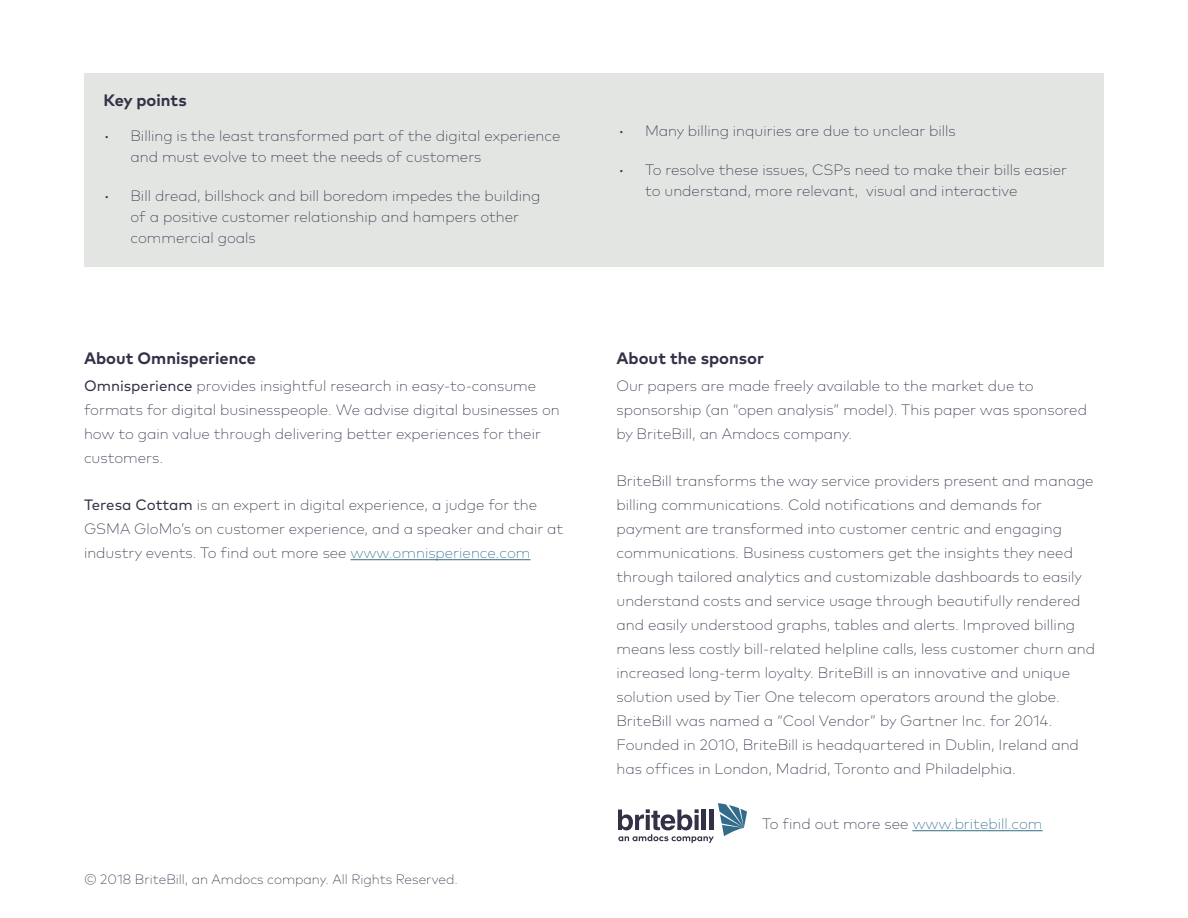
<style>
.page{position:relative;width:1188px;height:918px;background:#fff}
.page>*{position:absolute;margin:0;border:0;box-sizing:border-box;transform-origin:0 0}
.Sub_header{font:700 16.5px "Mark Pro";color:#333147}
.Body_text{font:200 15px/24px "Mark Pro";color:#333147}
.Body_text-2{font:200 15px "Mark Pro";color:#336c8a}
.t1{font:200 13.5px "Mark Pro";color:#333147}
.s1{font-weight:400}
.s2{color:#336c8a}
.s3{color:#333147}
</style>
<div class="page">
<hr style="left:351px;top:559px;width:180px;height:1px;background:#336c8a">
<hr style="left:912px;top:830px;width:131px;height:1px;background:#336c8a">
<div style="left:84px;top:74px;width:1020px;height:193px;background:#e3e5e3"></div>
<svg style="left:618px;top:803px;width:129px;height:40px"></svg>
<svg style="left:695px;top:815px;width:4px;height:15px"></svg>
<hr style="left:702px;top:810px;width:4px;height:20px;background:#333147">
<hr style="left:709px;top:810px;width:4px;height:20px;background:#333147">
<p class="Sub_header" style="left:104px;top:88px;width:85px">Key points</p>
<p class="Body_text" style="left:130px;top:124px;width:431px;line-height:21px;text-indent:-27px">• Billing is the least transformed part of the digital experience and must evolve to meet the needs of customers</p>
<p class="Body_text" style="left:130px;top:184px;width:411px;line-height:21px;text-indent:-27px">• Bill dread, billshock and bill boredom impedes the building of a positive customer relationship and hampers other commercial goals</p>
<p class="Sub_header" style="left:84px;top:346px;width:174px">About Omnisperience</p>
<p class="Body_text" style="left:84px;top:373px;width:477px"><span class="s1">Omnisperience</span> provides insightful research in easy-to-consume formats for digital businesspeople. We advise digital businesses on how to gain value through delivering better experiences for their customers.</p>
<p class="Body_text" style="left:84px;top:491px;width:481px"><span class="s1">Teresa Cottam</span> is an expert in digital experience, a judge for the<br>GSMA GloMo’s on customer experience, and a speaker and chair at industry events. To find out more see <span class="s2">www.omnisperience.com</span></p>
<p class="t1" style="left:84px;top:869px;width:376px">© 2018 BriteBill, an Amdocs company. All Rights Reserved.</p>
<p class="Body_text" style="left:618px;top:118px;width:339px">• Many billing inquiries are due to unclear bills</p>
<p class="Body_text" style="left:645px;top:158px;width:424px;line-height:21px;text-indent:-27px">• To resolve these issues, CSPs need to make their bills easier to understand, more relevant, visual and interactive</p>
<p class="Sub_header" style="left:616px;top:346px;width:149px">About the sponsor</p>
<p class="Body_text" style="left:616px;top:373px;width:472px">Our papers are made freely available to the market due to sponsorship (an “open analysis” model). This paper was sponsored by BriteBill, an Amdocs company.</p>
<p class="Body_text" style="left:616px;top:467px;width:480px">BriteBill transforms the way service providers present and manage billing communications. Cold notifications and demands for payment are transformed into customer centric and engaging communications. Business customers get the insights they need through tailored analytics and customizable dashboards to easily understand costs and service usage through beautifully rendered and easily understood graphs, tables and alerts. Improved billing means less costly bill-related helpline calls, less customer churn and increased long-term loyalty. BriteBill is an innovative and unique solution used by Tier One telecom operators around the globe.<br>BriteBill was named a “Cool Vendor” by Gartner Inc. for 2014.<br>Founded in 2010, BriteBill is headquartered in Dublin, Ireland and has offices in London, Madrid, Toronto and Philadelphia.</p>
<p class="Body_text-2" style="left:762px;top:812px;width:282px"><span class="s3">To find out more see</span> www.britebill.com</p>
</div>
